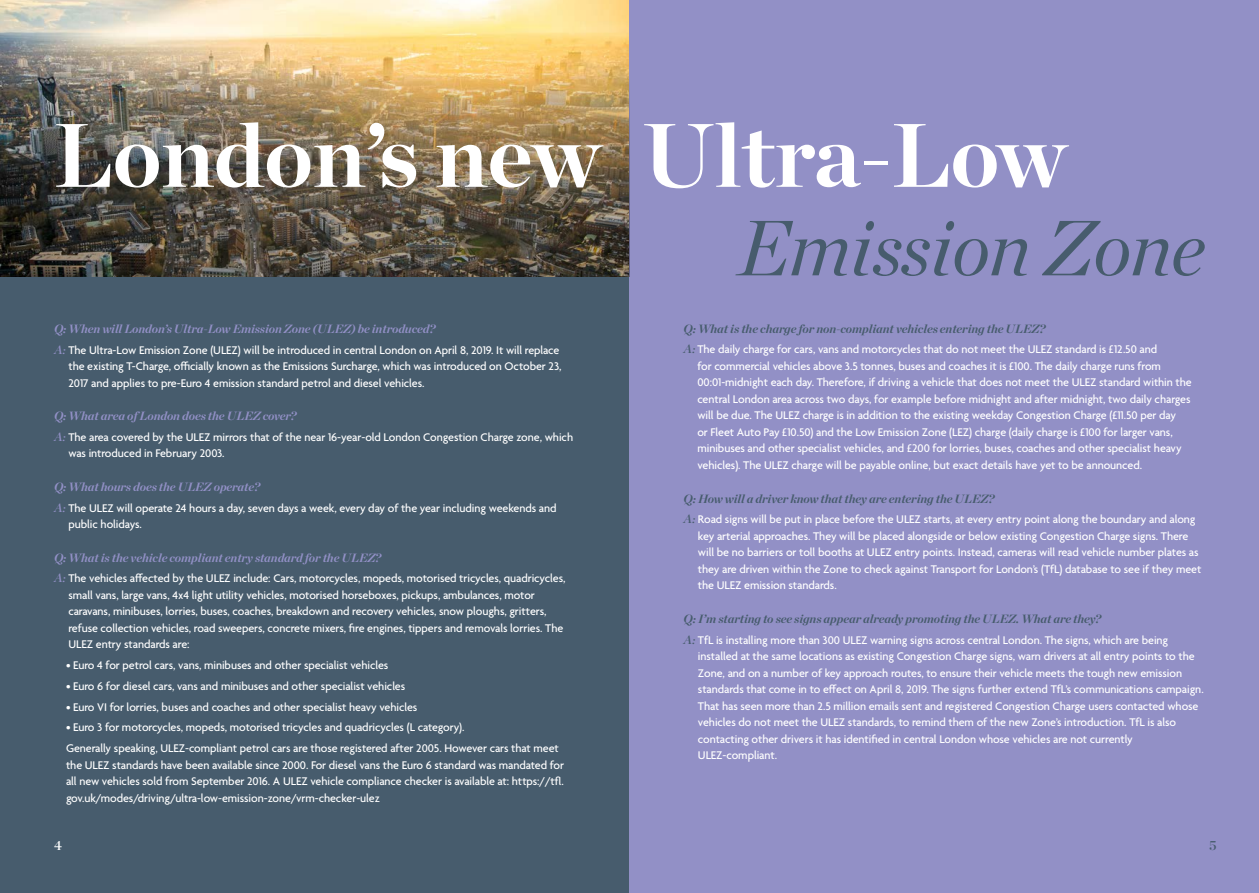
<style>
.page{position:relative;width:1259px;height:893px;background:#fff}
.page>*{position:absolute;margin:0;border:0;box-sizing:border-box;transform-origin:0 0}
.t1{font:700 90px "Chronicle Display";letter-spacing:-.005em;color:#fff}
.t2{font:italic 78px "Chronicle Display";letter-spacing:-.005em;color:#475c6d}
.t3{font:13.5px "Chronicle Display Semi";color:#fff}
.t4{font:13.5px "Chronicle Display Semi";color:#475c6d}
.t5{font:500 12px/16.5px "Agenda";letter-spacing:-.005em;color:#fff}
.t6{font:italic 700 12px "Chronicle Display";letter-spacing:-.005em;color:#9290c6}
.t7{font:italic 700 12px "Chronicle Display";letter-spacing:-.005em;color:#475c6d}
.s1{font-family:"Chronicle Display Semi";font-weight:400;font-style:italic;color:#9290c6}
.s2{font-family:"Chronicle Display Semi";font-weight:400;font-style:italic;color:#475c6d}
</style>
<div class="page">
<div style="left:0;top:0;width:629px;height:893px;background:#475c6d"></div>
<img style="left:0;top:0;width:629px;height:73px">
<div style="left:629px;top:0;width:630px;height:893px;background:#9290c6"></div>
<img style="left:0;top:73px;width:629px;height:204px">
<h1 class="t1" style="left:54px;top:83px;width:1014px">London’s new Ultra-Low</h1>
<h2 class="t2" style="left:738px;top:187px;width:469px">Emission Zone</h2>
<p class="t6" style="left:54px;top:319px;width:383px">Q: When will London’s Ultra-Low Emission Zone (ULEZ) be introduced?</p>
<p class="t5" style="left:68px;top:342px;width:494px;text-indent:-14px"><span class="s1">A:</span> The Ultra-Low Emission Zone (ULEZ) will be introduced in central London on April 8, 2019. It will replace the existing T-Charge, officially known as the Emissions Surcharge, which was introduced on October 23,<br>2017 and applies to pre-Euro 4 emission standard petrol and diesel vehicles.</p>
<p class="t6" style="left:54px;top:406px;width:244px">Q: What area of London does the ULEZ cover?</p>
<p class="t5" style="left:68px;top:429px;width:506px;text-indent:-14px"><span class="s1">A:</span> The area covered by the ULEZ mirrors that of the near 16-year-old London Congestion Charge zone, which was introduced in February 2003.</p>
<p class="t6" style="left:54px;top:477px;width:207px">Q: What hours does the ULEZ operate?</p>
<p class="t5" style="left:68px;top:500px;width:490px;text-indent:-14px"><span class="s1">A:</span> The ULEZ will operate 24 hours a day, seven days a week, every day of the year including weekends and public holidays.</p>
<p class="t6" style="left:54px;top:547px;width:329px">Q: What is the vehicle compliant entry standard for the ULEZ?</p>
<p class="t5" style="left:68px;top:571px;width:498px;text-indent:-14px"><span class="s1">A:</span> The vehicles affected by the ULEZ include: Cars, motorcycles, mopeds, motorised tricycles, quadricycles, small vans, large vans, 4x4 light utility vehicles, motorised horseboxes, pickups, ambulances, motor caravans, minibuses, lorries, buses, coaches, breakdown and recovery vehicles, snow ploughs, gritters, refuse collection vehicles, road sweepers, concrete mixers, fire engines, tippers and removals lorries. The ULEZ entry standards are:</p>
<p class="t5" style="left:66px;top:658px;width:324px">• Euro 4 for petrol cars, vans, minibuses and other specialist vehicles</p>
<p class="t5" style="left:66px;top:678px;width:341px">• Euro 6 for diesel cars, vans and minibuses and other specialist vehicles</p>
<p class="t5" style="left:66px;top:699px;width:353px">• Euro VI for lorries, buses and coaches and other specialist heavy vehicles</p>
<p class="t5" style="left:66px;top:718px;width:494px;line-height:20.7px">• Euro 3 for motorcycles, mopeds, motorised tricycles and quadricycles (L category).<br>Generally speaking, ULEZ-compliant petrol cars are those registered after 2005. However cars that meet</p>
<p class="t5" style="left:66px;top:757px;width:500px;text-align:justify">the ULEZ standards have been available since 2000. For diesel vans the Euro 6 standard was mandated for all new vehicles sold from September 2016. A ULEZ vehicle compliance checker is available at: https://tfl. gov.uk/modes/driving/ultra-low-emission-zone/vrm-checker-ulez</p>
<p class="t7" style="left:683px;top:319px;width:363px">Q: What is the charge for non-compliant vehicles entering the ULEZ?</p>
<p class="t5" style="left:697px;top:342px;width:496px;text-indent:-14px"><span class="s2">A:</span> The daily charge for cars, vans and motorcycles that do not meet the ULEZ standard is £12.50 and<br>for commercial vehicles above 3.5 tonnes, buses and coaches it is £100. The daily charge runs from 00:01-midnight each day. Therefore, if driving a vehicle that does not meet the ULEZ standard within the central London area across two days, for example before midnight and after midnight, two daily charges will be due. The ULEZ charge is in addition to the existing weekday Congestion Charge (£11.50 per day<br>or Fleet Auto Pay £10.50) and the Low Emission Zone (LEZ) charge (daily charge is £100 for larger vans, minibuses and other specialist vehicles, and £200 for lorries, buses, coaches and other specialist heavy vehicles). The ULEZ charge will be payable online, but exact details have yet to be announced.</p>
<p class="t7" style="left:683px;top:488px;width:312px">Q: How will a driver know that they are entering the ULEZ?</p>
<p class="t5" style="left:698px;top:512px;width:505px;text-indent:-14px"><span class="s2">A:</span> Road signs will be put in place before the ULEZ starts, at every entry point along the boundary and along key arterial approaches. They will be placed alongside or below existing Congestion Charge signs. There will be no barriers or toll booths at ULEZ entry points. Instead, cameras will read vehicle number plates as they are driven within the Zone to check against Transport for London’s (TfL) database to see if they meet the ULEZ emission standards.</p>
<p class="t7" style="left:683px;top:609px;width:419px">Q: I’m starting to see signs appear already promoting the ULEZ. What are they?</p>
<p class="t5" style="left:698px;top:632px;width:507px;text-indent:-14px"><span class="s2">A:</span> TfL is installing more than 300 ULEZ warning signs across central London. The signs, which are being installed at the same locations as existing Congestion Charge signs, warn drivers at all entry points to the Zone, and on a number of key approach routes, to ensure their vehicle meets the tough new emission standards that come in to effect on April 8, 2019. The signs further extend TfL’s communications campaign.<br>That has seen more than 2.5 million emails sent and registered Congestion Charge users contacted whose vehicles do not meet the ULEZ standards, to remind them of the new Zone’s introduction. TfL is also contacting other drivers it has identified in central London whose vehicles are not currently ULEZ-compliant.</p>
<p class="t3" style="left:54px;top:834px;width:9px">4</p>
<p class="t4" style="left:1209px;top:834px;width:9px">5</p>
</div>
